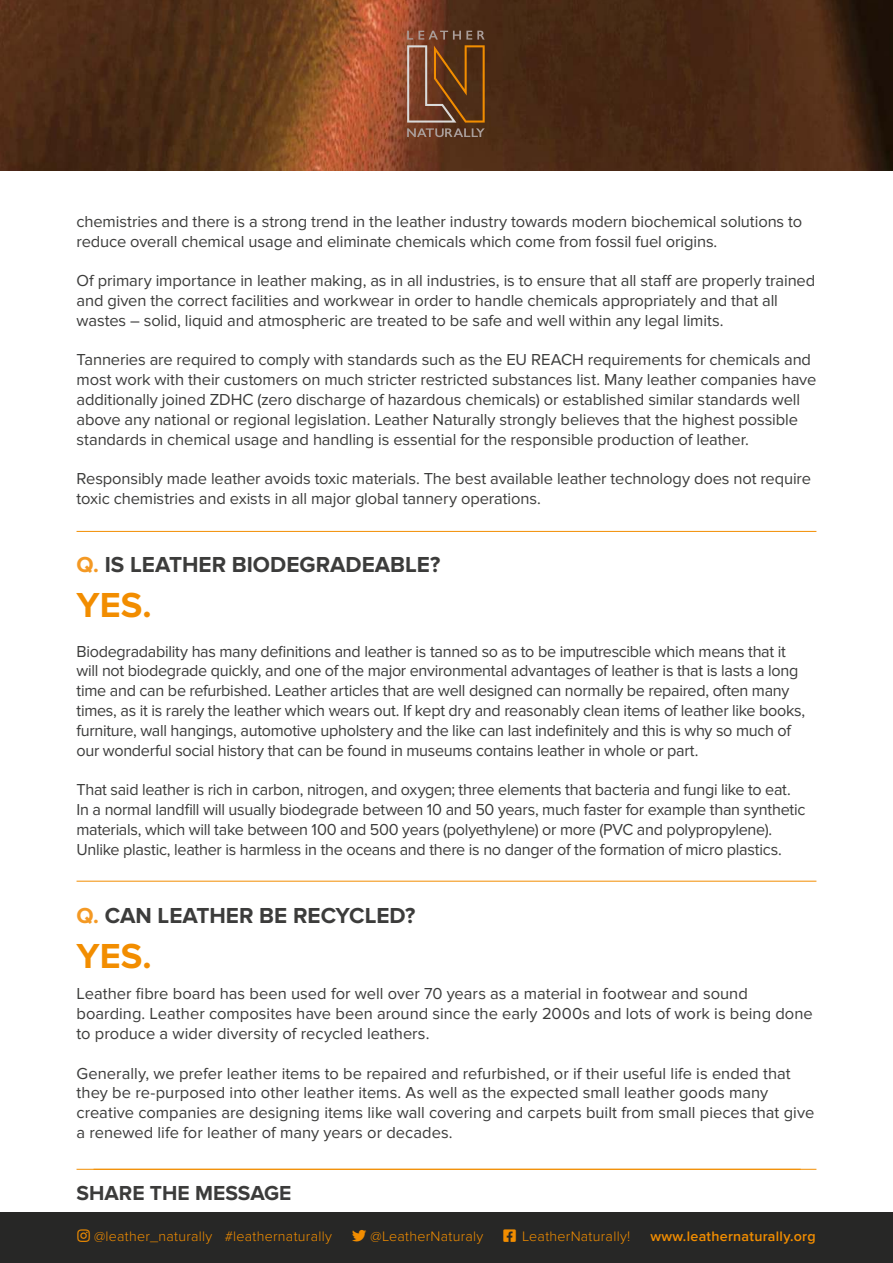
<style>
.page{position:relative;width:893px;height:1263px;background:#fff}
.page>*{position:absolute;margin:0;border:0;box-sizing:border-box;transform-origin:0 0}
.t1{font:700 36px "Proxima Nova";color:#f28d00}
.t2{font:700 22.5px "Proxima Nova";color:#3c3c3b}
.t3{font:700 21px "Proxima Nova";color:#3c3c3b}
.t4{font:16.5px/19.8px "Proxima Nova";letter-spacing:-.01em;color:#3c3c3b}
.t5{font:300 14.25px "Proxima Nova";letter-spacing:.02em;color:#f28d00}
.t6{font:600 14.25px "Proxima Nova";letter-spacing:.02em;color:#f28d00}
.s1{color:#f49924}
</style>
<div class="page">
<img style="left:0;top:0;width:893px;height:170px">
<svg style="left:407px;top:31px;width:78px;height:106px;background:#75492c"></svg>
<div style="left:0;top:1213px;width:893px;height:50px;background:#272726"></div>
<hr style="left:77px;top:1169px;width:739px;height:1px;background:#f28d00">
<hr style="left:77px;top:531px;width:739px;height:1px;background:#f28d00">
<hr style="left:77px;top:881px;width:739px;height:1px;background:#f28d00">
<p class="t4" style="left:77px;top:212px;width:727px">chemistries and there is a strong trend in the leather industry towards modern biochemical solutions to reduce overall chemical usage and eliminate chemicals which come from fossil fuel origins.</p>
<p class="t4" style="left:77px;top:271px;width:740px">Of primary importance in leather making, as in all industries, is to ensure that all staff are properly trained and given the correct facilities and workwear in order to handle chemicals appropriately and that all wastes – solid, liquid and atmospheric are treated to be safe and well within any legal limits.</p>
<p class="t4" style="left:77px;top:350px;width:741px">Tanneries are required to comply with standards such as the EU REACH requirements for chemicals and most work with their customers on much stricter restricted substances list. Many leather companies have additionally joined ZDHC (zero discharge of hazardous chemicals) or established similar standards well above any national or regional legislation. Leather Naturally strongly believes that the highest possible standards in chemical usage and handling is essential for the responsible production of leather.</p>
<p class="t4" style="left:77px;top:469px;width:736px">Responsibly made leather avoids toxic materials. The best available leather technology does not require toxic chemistries and exists in all major global tannery operations.</p>
<h2 class="t2" style="left:77px;top:555px;width:365px"><span class="s1">Q.</span> IS LEATHER BIODEGRADEABLE?</h2>
<h1 class="t1" style="left:77px;top:590px;width:77px">YES.</h1>
<p class="t4" style="left:77px;top:641px;width:730px">Biodegradability has many definitions and leather is tanned so as to be imputrescible which means that it will not biodegrade quickly, and one of the major environmental advantages of leather is that is lasts a long time and can be refurbished. Leather articles that are well designed can normally be repaired, often many times, as it is rarely the leather which wears out. If kept dry and reasonably clean items of leather like books, furniture, wall hangings, automotive upholstery and the like can last indefinitely and this is why so much of our wonderful social history that can be found in museums contains leather in whole or part.</p>
<p class="t4" style="left:77px;top:780px;width:730px">That said leather is rich in carbon, nitrogen, and oxygen; three elements that bacteria and fungi like to eat.<br>In a normal landfill will usually biodegrade between 10 and 50 years, much faster for example than synthetic materials, which will take between 100 and 500 years (polyethylene) or more (PVC and polypropylene).<br>Unlike plastic, leather is harmless in the oceans and there is no danger of the formation of micro plastics.</p>
<h2 class="t2" style="left:77px;top:906px;width:340px"><span class="s1">Q.</span> CAN LEATHER BE RECYCLED?</h2>
<h1 class="t1" style="left:77px;top:941px;width:77px">YES.</h1>
<p class="t4" style="left:77px;top:985px;width:738px">Leather fibre board has been used for well over 70 years as a material in footwear and sound boarding. Leather composites have been around since the early 2000s and lots of work is being done to produce a wider diversity of recycled leathers.</p>
<p class="t4" style="left:77px;top:1064px;width:739px">Generally, we prefer leather items to be repaired and refurbished, or if their useful life is ended that they be re-purposed into other leather items. As well as the expected small leather goods many creative companies are designing items like wall covering and carpets built from small pieces that give a renewed life for leather of many years or decades.</p>
<p class="t3" style="left:77px;top:1184px;width:216px">SHARE THE MESSAGE</p>
<p class="t5" style="left:94px;top:1230px;width:239px">@leather_naturally #leathernaturally</p>
<p class="t5" style="left:371px;top:1230px;width:114px">@LeatherNaturaly</p>
<p class="t5" style="left:504px;top:1230px;width:128px">□□❑◆ LeatherNaturally!</p>
<p class="t6" style="left:650px;top:1230px;width:167px">www.leathernaturally.org</p>
</div>
